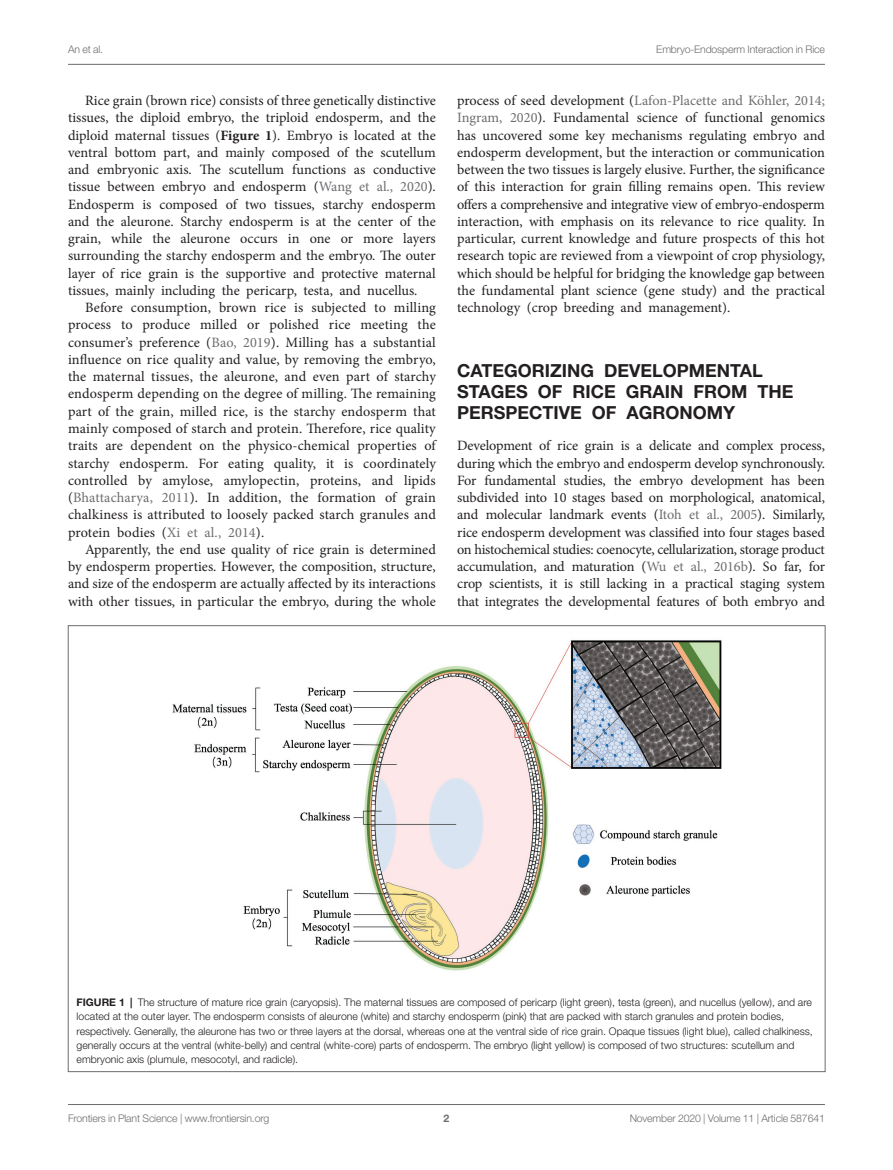
<style>
.page{position:relative;width:893px;height:1170px;background:#fff}
.page>*{position:absolute;margin:0;border:0;box-sizing:border-box;transform-origin:0 0}
.HEAD_1{font:700 18px/21px "Helvetica Neue LT Std";color:#231f20}
.TEXT{font:14.25px/17.2px "Minion Pro";color:#231f20;text-align:justify}
.TEXT_FLUSH{font:14.25px/17.2px "Minion Pro";letter-spacing:-.015em;color:#231f20;text-align:justify}
.FIG_LEG{font:300 10.5px/14.2px "Helvetica Neue LT Std";color:#231f20}
.t1{font:300 10.5px "Helvetica Neue LT Std";letter-spacing:-.015em;color:#6c6d70}
.t2{font:700 10.5px "Helvetica Neue LT Std";color:#6c6d70}
.s1{font-weight:700}
.s2{color:#6c6d70}
</style>
<div class="page">
<hr style="left:68px;top:64px;width:757px;height:1px;background:#6c6d70">
<hr style="left:68px;top:1104px;width:757px;height:1px;background:#6c6d70">
<img style="left:172px;top:640px;width:550px;height:331px">
<p class="t1" style="left:68px;top:42px;width:37px">An et al.</p>
<p class="t1" style="left:656px;top:42px;width:170px">Embryo-Endosperm Interaction in Rice</p>
<p class="TEXT" style="left:68px;top:92px;width:369px;text-indent:17px">Rice grain (brown rice) consists of three genetically distinctive tissues, the diploid embryo, the triploid endosperm, and the diploid maternal tissues (<span class="s1">Figure 1</span>). Embryo is located at the ventral bottom part, and mainly composed of the scutellum and embryonic axis. The scutellum functions as conductive tissue between embryo and endosperm (<span class="s2">Wang et al., 2020</span>).<br>Endosperm is composed of two tissues, starchy endosperm and the aleurone. Starchy endosperm is at the center of the grain, while the aleurone occurs in one or more layers surrounding the starchy endosperm and the embryo. The outer layer of rice grain is the supportive and protective maternal tissues, mainly including the pericarp, testa, and nucellus.</p>
<p class="TEXT" style="left:68px;top:299px;width:369px;text-indent:17px">Before consumption, brown rice is subjected to milling process to produce milled or polished rice meeting the consumer’s preference (<span class="s2">Bao, 2019</span>). Milling has a substantial influence on rice quality and value, by removing the embryo, the maternal tissues, the aleurone, and even part of starchy endosperm depending on the degree of milling. The remaining part of the grain, milled rice, is the starchy endosperm that mainly composed of starch and protein. Therefore, rice quality traits are dependent on the physico-chemical properties of starchy endosperm. For eating quality, it is coordinately controlled by amylose, amylopectin, proteins, and lipids (<span class="s2">Bhattacharya, 2011</span>). In addition, the formation of grain chalkiness is attributed to loosely packed starch granules and protein bodies (<span class="s2">Xi et al., 2014</span>).</p>
<p class="TEXT" style="left:68px;top:540px;width:369px;text-indent:17px">Apparently, the end use quality of rice grain is determined by endosperm properties. However, the composition, structure, and size of the endosperm are actually affected by its interactions with other tissues, in particular the embryo, during the whole</p>
<p class="TEXT" style="left:457px;top:92px;width:369px">process of seed development (<span class="s2">Lafon-Placette and Köhler, 2014; Ingram, 2020</span>). Fundamental science of functional genomics has uncovered some key mechanisms regulating embryo and endosperm development, but the interaction or communication between the two tissues is largely elusive. Further, the significance of this interaction for grain filling remains open. This review offers a comprehensive and integrative view of embryo-endosperm interaction, with emphasis on its relevance to rice quality. In particular, current knowledge and future prospects of this hot research topic are reviewed from a viewpoint of crop physiology, which should be helpful for bridging the knowledge gap between the fundamental plant science (gene study) and the practical technology (crop breeding and management).</p>
<p class="HEAD_1" style="left:457px;top:359px;width:338px">CATEGORIZING DEVELOPMENTAL<br>STAGES OF RICE GRAIN FROM THE<br>PERSPECTIVE OF AGRONOMY</p>
<p class="TEXT_FLUSH" style="left:457px;top:437px;width:369px">Development of rice grain is a delicate and complex process, during which the embryo and endosperm develop synchronously.<br>For fundamental studies, the embryo development has been subdivided into 10 stages based on morphological, anatomical, and molecular landmark events (<span class="s2">Itoh et al., 2005</span>). Similarly, rice endosperm development was classified into four stages based on histochemical studies: coenocyte, cellularization, storage product accumulation, and maturation (<span class="s2">Wu et al., 2016b</span>). So far, for crop scientists, it is still lacking in a practical staging system that integrates the developmental features of both embryo and</p>
<p class="FIG_LEG" style="left:77px;top:994px;width:738px"><span class="s1">FIGURE 1 |</span> The structure of mature rice grain (caryopsis). The maternal tissues are composed of pericarp (light green), testa (green), and nucellus (yellow), and are located at the outer layer. The endosperm consists of aleurone (white) and starchy endosperm (pink) that are packed with starch granules and protein bodies, respectively. Generally, the aleurone has two or three layers at the dorsal, whereas one at the ventral side of rice grain. Opaque tissues (light blue), called chalkiness, generally occurs at the ventral (white-belly) and central (white-core) parts of endosperm. The embryo (light yellow) is composed of two structures: scutellum and embryonic axis (plumule, mesocotyl, and radicle).</p>
<p class="t1" style="left:68px;top:1111px;width:203px">Frontiers in Plant Science | www.frontiersin.org</p>
<p class="t2" style="left:444px;top:1111px;width:7px">2</p>
<p class="t1" style="left:630px;top:1111px;width:197px">November 2020 | Volume 11 | Article 587641</p>
</div>
